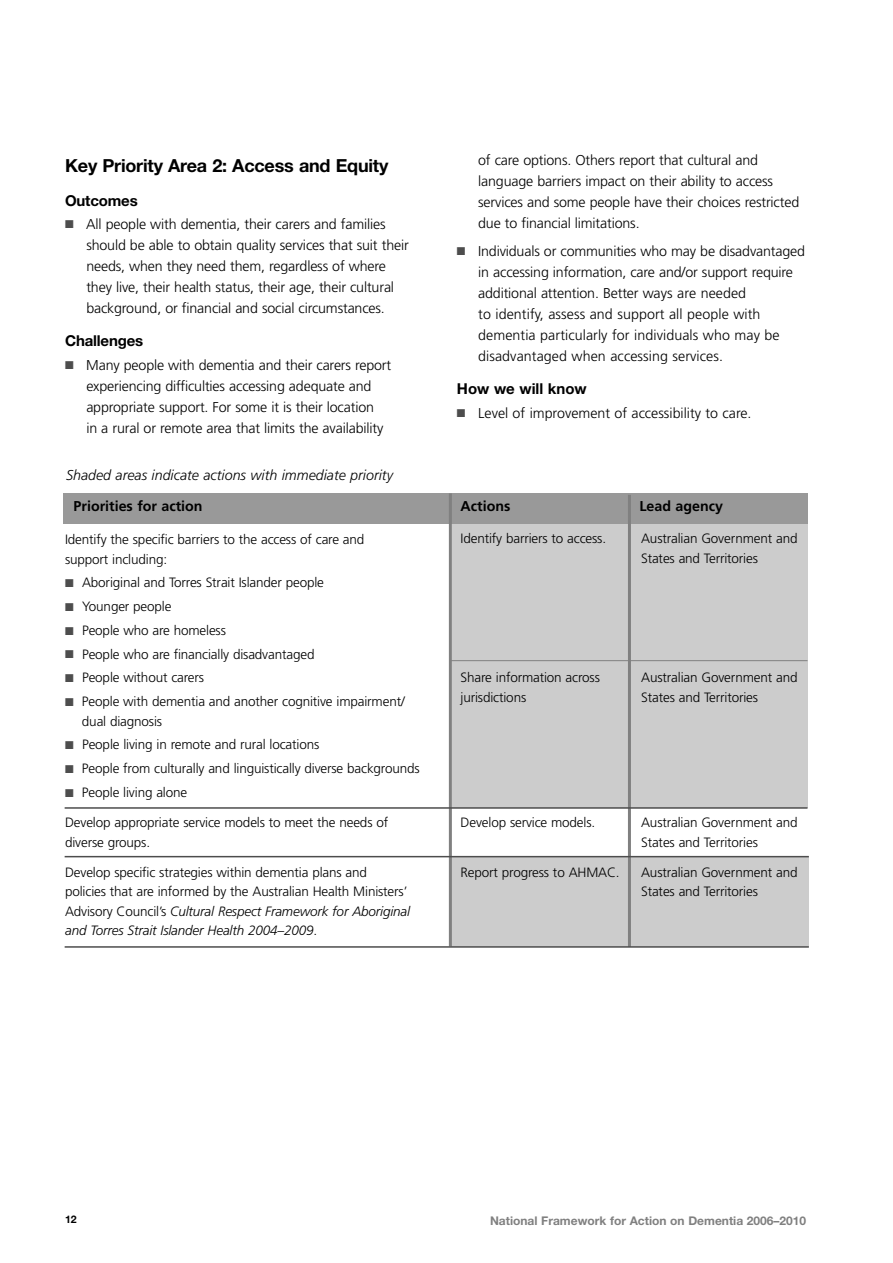
<style>
.page{position:relative;width:893px;height:1263px;background:#fff}
.page>*{position:absolute;margin:0;border:0;box-sizing:border-box;transform-origin:0 0}
.t1{font:700 18px "Helvetica Neue";letter-spacing:-.01em;color:#000}
.t2{font:700 15px "Helvetica Neue";letter-spacing:-.01em;color:#000}
.t3{font:300 14.25px/21px "Frutiger";letter-spacing:-.01em;color:#000}
.t4{font:italic 300 14.25px "Frutiger";color:#000}
.t5{font:700 14.25px "Frutiger";color:#000}
.t6{font:300 13.5px/19.5px "Frutiger";letter-spacing:-.01em;color:#000}
.t7{font:700 12px "Helvetica Neue";color:#808080}
.t8{font:700 10.5px "Helvetica Neue";color:#000}
.s1{color:#4d4d4d}
.s2{font-style:italic}
</style>
<div class="page">
<div style="left:452px;top:514px;width:355px;height:294px;background:#ccc"></div>
<div style="left:452px;top:857px;width:357px;height:90px;background:#ccc"></div>
<div style="left:64px;top:493px;width:744px;height:31px;background:#999"></div>
<hr style="left:628px;top:495px;width:3px;height:452px;background:#808080">
<hr style="left:449px;top:493px;width:3px;height:453px;background:#808080">
<hr style="left:65px;top:807px;width:742px;height:2px;background:#4d4d4d">
<hr style="left:451px;top:660px;width:356px;height:1px;background:#808080">
<hr style="left:65px;top:856px;width:744px;height:1px;background:#4d4d4d">
<hr style="left:65px;top:946px;width:744px;height:2px;background:#4d4d4d">
<h1 class="t1" style="left:65px;top:159px;width:325px">Key Priority Area 2: Access and Equity</h1>
<p class="t2" style="left:65px;top:195px;width:74px">Outcomes</p>
<p class="t3" style="left:86px;top:214px;width:324px;text-indent:-21px"><span class="s1">■</span> All people with dementia, their carers and families should be able to obtain quality services that suit their needs, when they need them, regardless of where they live, their health status, their age, their cultural background, or financial and social circumstances.</p>
<p class="t2" style="left:65px;top:336px;width:80px">Challenges</p>
<p class="t3" style="left:86px;top:355px;width:306px;text-indent:-21px"><span class="s1">■</span> Many people with dementia and their carers report experiencing difficulties accessing adequate and appropriate support. For some it is their location<br>in a rural or remote area that limits the availability</p>
<p class="t4" style="left:66px;top:469px;width:328px">Shaded areas indicate actions with immediate priority</p>
<p class="t3" style="left:478px;top:151px;width:323px">of care options. Others report that cultural and language barriers impact on their ability to access services and some people have their choices restricted due to financial limitations.</p>
<p class="t3" style="left:478px;top:241px;width:328px;text-indent:-21px"><span class="s1">■</span> Individuals or communities who may be disadvantaged in accessing information, care and/or support require additional attention. Better ways are needed<br>to identify, assess and support all people with dementia particularly for individuals who may be disadvantaged when accessing services.</p>
<p class="t2" style="left:457px;top:384px;width:131px">How we will know</p>
<p class="t3" style="left:457px;top:403px;width:296px"><span class="s1">■</span> Level of improvement of accessibility to care.</p>
<p class="t5" style="left:74px;top:501px;width:131px">Priorities for action</p>
<p class="t5" style="left:461px;top:501px;width:51px">Actions</p>
<p class="t5" style="left:639px;top:501px;width:85px">Lead agency</p>
<p class="t6" style="left:65px;top:531px;width:301px">Identify the specific barriers to the access of care and support including:</p>
<p class="t6" style="left:65px;top:574px;width:260px"><span class="s1">■</span> Aboriginal and Torres Strait Islander people</p>
<p class="t6" style="left:65px;top:598px;width:108px"><span class="s1">■</span> Younger people</p>
<p class="t6" style="left:65px;top:622px;width:162px"><span class="s1">■</span> People who are homeless</p>
<p class="t6" style="left:65px;top:645px;width:251px"><span class="s1">■</span> People who are financially disadvantaged</p>
<p class="t6" style="left:65px;top:669px;width:141px"><span class="s1">■</span> People without carers</p>
<p class="t6" style="left:82px;top:693px;width:324px;text-indent:-17px"><span class="s1">■</span> People with dementia and another cognitive impairment/ dual diagnosis</p>
<p class="t6" style="left:65px;top:736px;width:256px"><span class="s1">■</span> People living in remote and rural locations</p>
<p class="t6" style="left:65px;top:760px;width:356px"><span class="s1">■</span> People from culturally and linguistically diverse backgrounds</p>
<p class="t6" style="left:65px;top:784px;width:124px"><span class="s1">■</span> People living alone</p>
<p class="t6" style="left:65px;top:814px;width:325px">Develop appropriate service models to meet the needs of diverse groups.</p>
<p class="t6" style="left:65px;top:863px;width:347px">Develop specific strategies within dementia plans and policies that are informed by the Australian Health Ministers’ Advisory Council’s <span class="s2">Cultural Respect Framework for Aboriginal and Torres Strait Islander Health 2004–2009</span>.</p>
<p class="t6" style="left:461px;top:530px;width:147px">Identify barriers to access.</p>
<p class="t6" style="left:641px;top:530px;width:158px">Australian Government and<br>States and Territories</p>
<p class="t6" style="left:461px;top:669px;width:141px">Share information across</p>
<p class="t6" style="left:641px;top:669px;width:158px">Australian Government and</p>
<p class="t6" style="left:461px;top:688px;width:67px">jurisdictions</p>
<p class="t6" style="left:641px;top:688px;width:118px">States and Territories</p>
<p class="t6" style="left:461px;top:814px;width:136px">Develop service models.</p>
<p class="t6" style="left:641px;top:814px;width:158px">Australian Government and<br>States and Territories</p>
<p class="t6" style="left:461px;top:863px;width:161px">Report progress to AHMAC.</p>
<p class="t6" style="left:641px;top:863px;width:158px">Australian Government and<br>States and Territories</p>
<p class="t8" style="left:65px;top:1216px;width:13px">12</p>
<p class="t7" style="left:490px;top:1216px;width:318px">National Framework for Action on Dementia 2006–2010</p>
</div>
